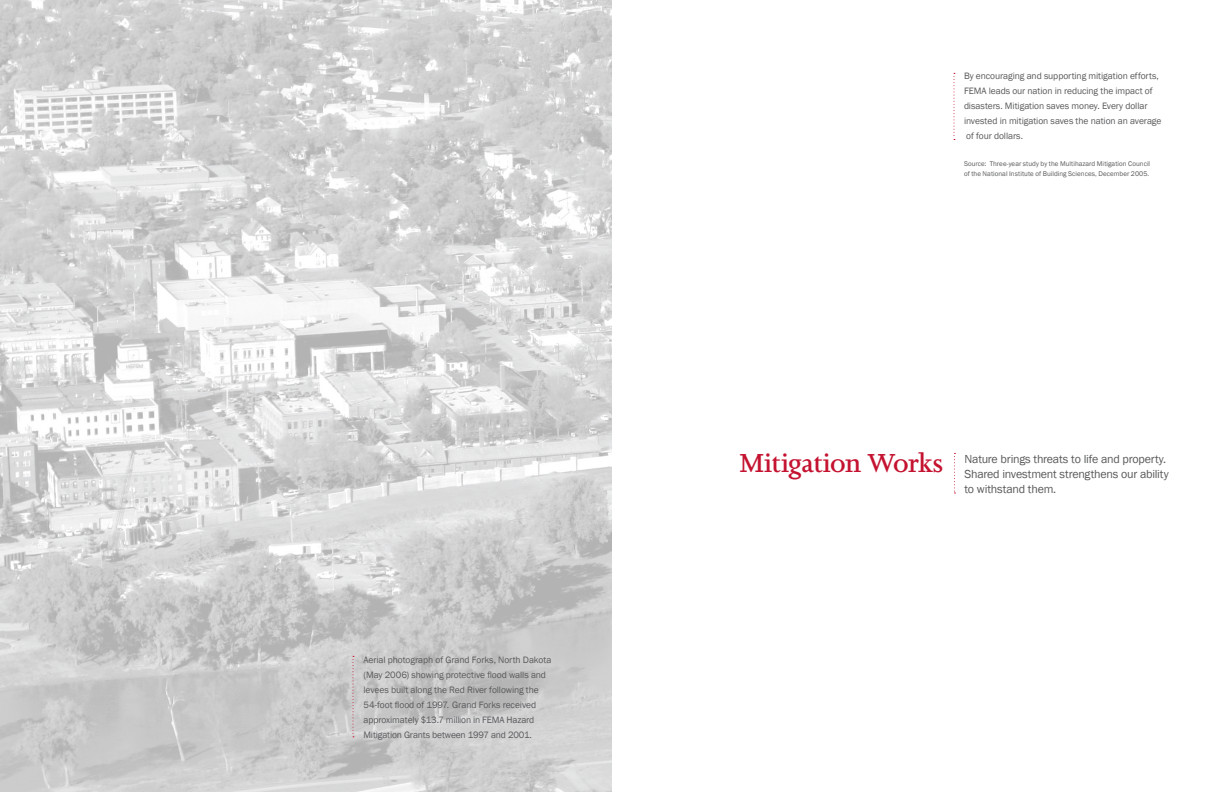
<style>
.page{position:relative;width:1224px;height:792px;background:#fff}
.page>*{position:absolute;margin:0;border:0;box-sizing:border-box;transform-origin:0 0}
.t1{font:600 30px "Joanna";letter-spacing:-.03em;color:#c41230}
.t2{font:12px/15px "Franklin Gothic";letter-spacing:-.02em;color:#58595b}
.t3{font:9.5px/15px "Franklin Gothic";letter-spacing:-.01em;color:#58595b}
.t4{font:7px/9.5px "Franklin Gothic";letter-spacing:.005em;color:#58595b}
</style>
<div class="page">
<img style="left:0;top:0;width:612px;height:792px">
<svg style="left:954px;top:453px;width:1px;height:40px"></svg>
<svg style="left:954px;top:73px;width:1px;height:67px"></svg>
<svg style="left:352px;top:656px;width:2px;height:81px"></svg>
<p class="t3" style="left:364px;top:653px;width:189px">Aerial photograph of Grand Forks, North Dakota (May 2006) showing protective flood walls and levees built along the Red River following the 54-foot flood of 1997. Grand Forks received approximately $13.7 million in FEMA Hazard Mitigation Grants between 1997 and 2001.</p>
<p class="t3" style="left:964px;top:68px;width:199px">By encouraging and supporting mitigation efforts, FEMA leads our nation in reducing the impact of disasters. Mitigation saves money. Every dollar invested in mitigation saves the nation an average of four dollars.</p>
<p class="t4" style="left:964px;top:159px;width:188px">Source: Three-year study by the Multihazard Mitigation Council of the National Institute of Building Sciences, December 2005.</p>
<h1 class="t1" style="left:740px;top:447px;width:205px">Mitigation Works</h1>
<p class="t2" style="left:964px;top:451px;width:206px">Nature brings threats to life and property.<br>Shared investment strengthens our ability to withstand them.</p>
</div>
